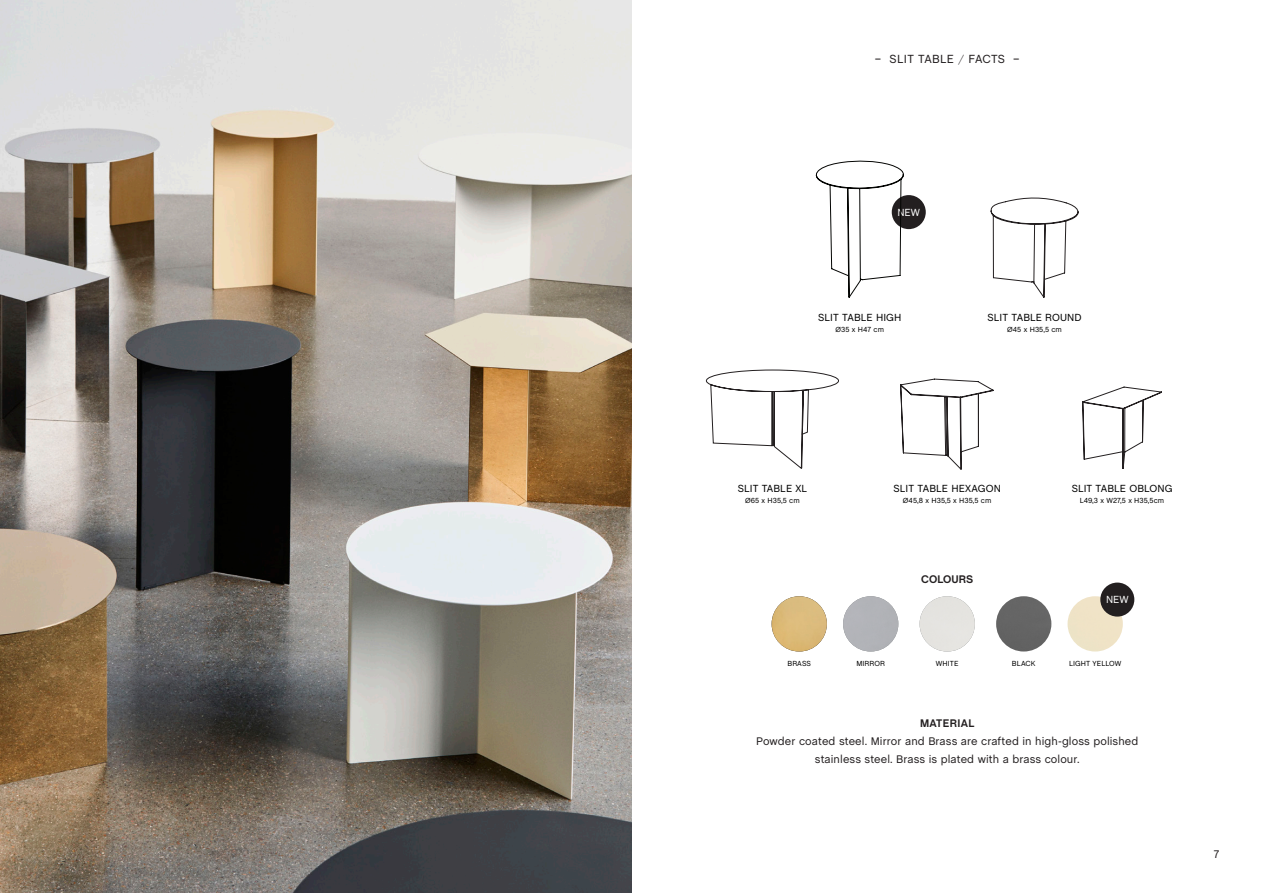
<style>
.page{position:relative;width:1263px;height:893px;background:#fff}
.page>*{position:absolute;margin:0;border:0;box-sizing:border-box;transform-origin:0 0}
._03_Page_Header{font:12px "Chalet";letter-spacing:.03em;color:#231f20}
._05_Body_Centre{font:11.25px/18px "Chalet";letter-spacing:.01em;color:#231f20;text-align:center}
._04_Body_Titel_Centr{font:700 11.25px "Chalet";letter-spacing:.03em;color:#231f20}
._04_Body_Titel_Left{font:700 11.25px "Chalet";letter-spacing:.01em;color:#231f20}
._04_Body_Titel_Centr-2{font:11.25px "Chalet";color:#231f20}
._06_Infotext{font:10.5px "Chalet";letter-spacing:.01em;color:#000}
.t1{font:10.5px "Chalet";letter-spacing:.005em;color:#fff}
._07_Infotext_Small{font:7.5px "Chalet";letter-spacing:.01em;color:#000}
.s1{font-family:"New Baskerville"}
</style>
<div class="page">
<img style="left:0;top:0;width:631px;height:893px">
<div style="left:1067px;top:596px;width:56px;height:55px;background:#f0e3c6;border-radius:28px"></div>
<div style="left:843px;top:596px;width:55px;height:55px;background:#b2b3b8;border-radius:28px"></div>
<img style="left:772px;top:596px;width:55px;height:55px;border-radius:28px">
<div style="left:996px;top:596px;width:55px;height:55px;background:#656565;border-radius:28px"></div>
<div style="left:919px;top:596px;width:56px;height:55px;background:#e5e4e0;border-radius:28px"></div>
<div style="left:1100px;top:583px;width:34px;height:34px;background:#231f20;border-radius:50%"></div>
<div style="left:892px;top:195px;width:34px;height:34px;background:#231f20;border-radius:50%"></div>
<svg style="left:900px;top:379px;width:93px;height:91px"></svg>
<svg style="left:1082px;top:387px;width:80px;height:82px"></svg>
<svg style="left:990px;top:197px;width:89px;height:101px"></svg>
<svg style="left:706px;top:370px;width:133px;height:99px"></svg>
<svg style="left:815px;top:160px;width:95px;height:138px"></svg>
<p class="_03_Page_Header" style="left:875px;top:52px;width:146px">– SLIT TABLE <span class="s1">/</span> FACTS –</p>
<p class="t1" style="left:897px;top:206px;width:24px">NEW</p>
<p class="_06_Infotext" style="left:818px;top:311px;width:85px">SLIT TABLE HIGH</p>
<p class="_07_Infotext_Small" style="left:835px;top:325px;width:50px">Ø35 x H47 cm</p>
<p class="_06_Infotext" style="left:987px;top:311px;width:96px">SLIT TABLE ROUND</p>
<p class="_07_Infotext_Small" style="left:1007px;top:325px;width:56px">Ø45 x H35,5 cm</p>
<p class="_06_Infotext" style="left:738px;top:483px;width:71px">SLIT TABLE XL</p>
<p class="_07_Infotext_Small" style="left:745px;top:496px;width:56px">Ø65 x H35,5 cm</p>
<p class="_06_Infotext" style="left:893px;top:483px;width:109px">SLIT TABLE HEXAGON</p>
<p class="_07_Infotext_Small" style="left:903px;top:496px;width:90px">Ø45,8 x H35,5 x H35,5 cm</p>
<p class="_04_Body_Titel_Left" style="left:921px;top:572px;width:54px">COLOURS</p>
<p class="_06_Infotext" style="left:1072px;top:483px;width:102px">SLIT TABLE OBLONG</p>
<p class="_07_Infotext_Small" style="left:1080px;top:496px;width:86px">L49,3 x W27,5 x H35,5cm</p>
<p class="t1" style="left:1106px;top:594px;width:24px">NEW</p>
<p class="_07_Infotext_Small" style="left:787px;top:659px;width:25px">BRASS</p>
<p class="_07_Infotext_Small" style="left:856px;top:659px;width:30px">MIRROR</p>
<p class="_07_Infotext_Small" style="left:936px;top:659px;width:24px">WHITE</p>
<p class="_07_Infotext_Small" style="left:1012px;top:659px;width:25px">BLACK</p>
<p class="_07_Infotext_Small" style="left:1069px;top:659px;width:54px">LIGHT YELLOW</p>
<p class="_04_Body_Titel_Centr" style="left:920px;top:717px;width:56px">MATERIAL</p>
<p class="_05_Body_Centre" style="left:756px;top:732px;width:384px">Powder coated steel. Mirror and Brass are crafted in high-gloss polished stainless steel. Brass is plated with a brass colour.</p>
<p class="_04_Body_Titel_Centr-2" style="left:1214px;top:847px;width:7px">7</p>
</div>
